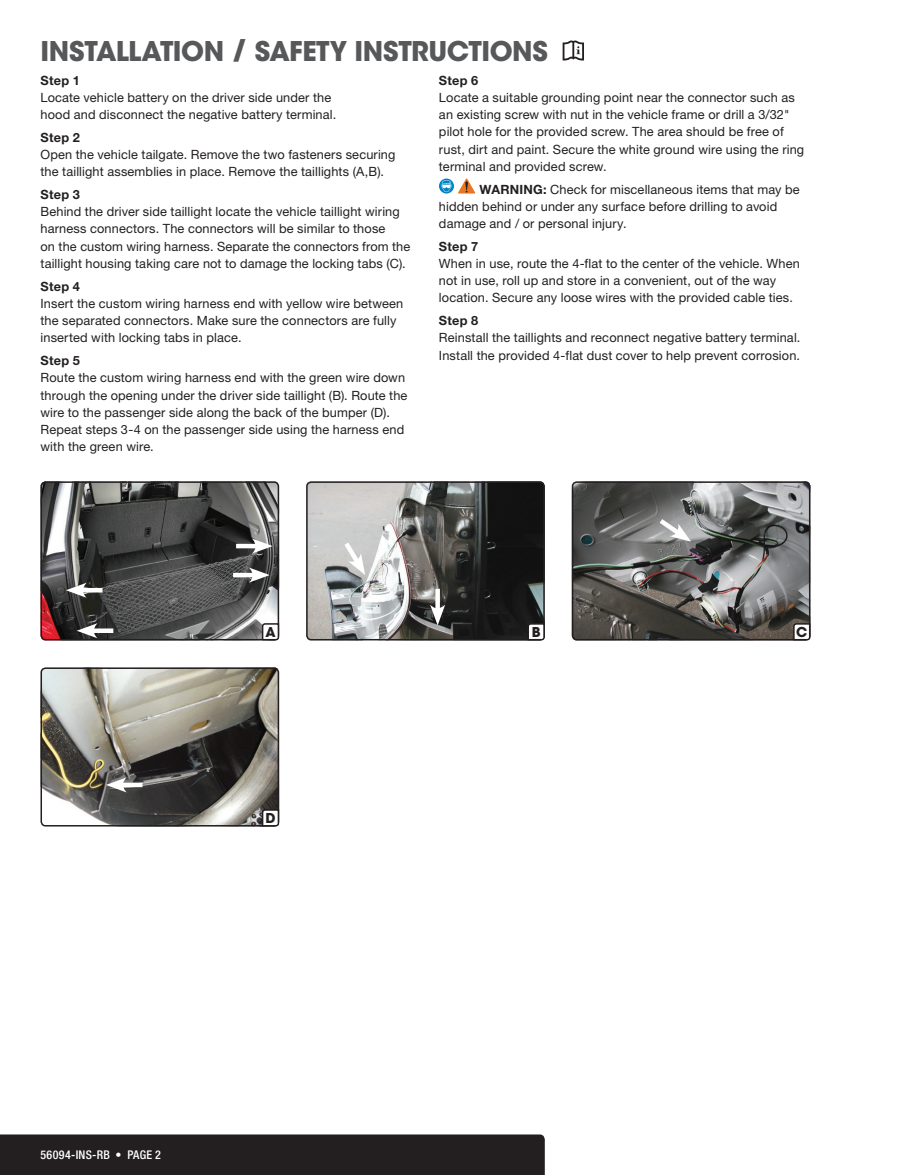
<style>
.page{position:relative;width:905px;height:1175px;background:#fff}
.page>*{position:absolute;margin:0;border:0;box-sizing:border-box;transform-origin:0 0}
.t1{font:700 27px "ITC Avant Garde Std";letter-spacing:-.015em;color:#57585a}
.t2{font:700 13.5px "ITC Avant Garde Std";color:#231f20}
.t3{font:12.75px/17.2px "Helvetica Neue LT Std";letter-spacing:.01em;color:#231f20}
.t4{font:700 12.75px "Helvetica Neue LT Std";letter-spacing:.02em;color:#231f20}
.t5{font:500 condensed 12px "Helvetica Neue LT Std";letter-spacing:.025em;color:#fff}
.s1{font-weight:700}
</style>
<div class="page">
<svg style="left:562px;top:41px;width:22px;height:19px"></svg>
<img style="left:43px;top:484px;width:233px;height:153px">
<div style="left:40px;top:481px;width:239px;height:159px;border:2px solid #231f20;border-radius:4px"></div>
<img style="left:307px;top:482px;width:237px;height:158px">
<div style="left:306px;top:481px;width:238px;height:159px;border:2px solid #231f20;border-radius:4px"></div>
<img style="left:574px;top:482px;width:236px;height:155px">
<div style="left:571px;top:481px;width:239px;height:159px;border:2px solid #231f20;border-radius:4px"></div>
<img style="left:43px;top:670px;width:233px;height:153px">
<div style="left:40px;top:667px;width:239px;height:159px;border:2px solid #231f20;border-radius:4px"></div>
<svg style="left:261px;top:622px;width:19px;height:19px"></svg>
<svg style="left:526px;top:622px;width:19px;height:19px"></svg>
<svg style="left:792px;top:622px;width:19px;height:19px"></svg>
<svg style="left:261px;top:808px;width:19px;height:19px"></svg>
<hr style="left:236px;top:544px;width:24px;height:4px;background:#fff">
<svg style="left:252px;top:538px;width:21px;height:15px"></svg>
<div style="left:435px;top:589px;width:5px;height:24px;background:#fff"></div>
<svg style="left:430px;top:604px;width:15px;height:21px"></svg>
<svg style="left:654px;top:514px;width:37px;height:27px"></svg>
<svg style="left:340px;top:537px;width:25px;height:38px"></svg>
<hr style="left:233px;top:573px;width:24px;height:4px;background:#fff">
<svg style="left:249px;top:567px;width:21px;height:15px"></svg>
<div style="left:118px;top:782px;width:24px;height:5px;background:#fff"></div>
<svg style="left:106px;top:777px;width:21px;height:15px"></svg>
<hr style="left:78px;top:588px;width:24px;height:4px;background:#fff">
<svg style="left:66px;top:582px;width:21px;height:16px"></svg>
<div style="left:89px;top:628px;width:24px;height:5px;background:#fff"></div>
<svg style="left:77px;top:623px;width:21px;height:15px"></svg>
<svg style="left:458px;top:178px;width:17px;height:15px"></svg>
<svg style="left:439px;top:178px;width:15px;height:15px"></svg>
<svg style="left:441px;top:180px;width:10px;height:12px"></svg>
<div style="left:0;top:1134px;width:544px;height:40px;background:#231f20"></div>
<h1 class="t1" style="left:40px;top:33px;width:509px">INSTALLATION / SAFETY INSTRUCTIONS</h1>
<p class="t4" style="left:40px;top:72px;width:41px">Step 1</p>
<p class="t3" style="left:40px;top:89px;width:297px">Locate vehicle battery on the driver side under the hood and disconnect the negative battery terminal.</p>
<p class="t4" style="left:40px;top:129px;width:41px">Step 2</p>
<p class="t3" style="left:40px;top:146px;width:356px">Open the vehicle tailgate. Remove the two fasteners securing the taillight assemblies in place. Remove the taillights (A,B).</p>
<p class="t4" style="left:40px;top:186px;width:41px">Step 3</p>
<p class="t3" style="left:40px;top:203px;width:371px">Behind the driver side taillight locate the vehicle taillight wiring harness connectors. The connectors will be similar to those<br>on the custom wiring harness. Separate the connectors from the taillight housing taking care not to damage the locking tabs (C).</p>
<p class="t4" style="left:40px;top:278px;width:41px">Step 4</p>
<p class="t3" style="left:40px;top:294px;width:364px">Insert the custom wiring harness end with yellow wire between the separated connectors. Make sure the connectors are fully inserted with locking tabs in place.</p>
<p class="t4" style="left:40px;top:352px;width:41px">Step 5</p>
<p class="t3" style="left:40px;top:369px;width:368px">Route the custom wiring harness end with the green wire down through the opening under the driver side taillight (B). Route the wire to the passenger side along the back of the bumper (D).<br>Repeat steps 3-4 on the passenger side using the harness end with the green wire.</p>
<p class="t4" style="left:439px;top:72px;width:41px">Step 6</p>
<p class="t3" style="left:439px;top:88px;width:367px">Locate a suitable grounding point near the connector such as an existing screw with nut in the vehicle frame or drill a 3/32" pilot hole for the provided screw. The area should be free of rust, dirt and paint. Secure the white ground wire using the ring terminal and provided screw.</p>
<p class="t3" style="left:439px;top:180px;width:362px;text-indent:41px"><span class="s1">WARNING:</span> Check for miscellaneous items that may be hidden behind or under any surface before drilling to avoid damage and / or personal injury.</p>
<p class="t4" style="left:439px;top:238px;width:41px">Step 7</p>
<p class="t3" style="left:439px;top:255px;width:362px">When in use, route the 4-flat to the center of the vehicle. When not in use, roll up and store in a convenient, out of the way location. Secure any loose wires with the provided cable ties.</p>
<p class="t4" style="left:439px;top:313px;width:41px">Step 8</p>
<p class="t3" style="left:439px;top:329px;width:363px">Reinstall the taillights and reconnect negative battery terminal.<br>Install the provided 4-flat dust cover to help prevent corrosion.</p>
<p class="t2" style="left:265px;top:623px;width:12px">A</p>
<p class="t2" style="left:531px;top:623px;width:10px">B</p>
<p class="t2" style="left:796px;top:623px;width:13px">C</p>
<p class="t2" style="left:265px;top:809px;width:12px">D</p>
<p class="t5" style="left:40px;top:1147px;width:122px">56094-INS-RB • PAGE 2</p>
</div>
